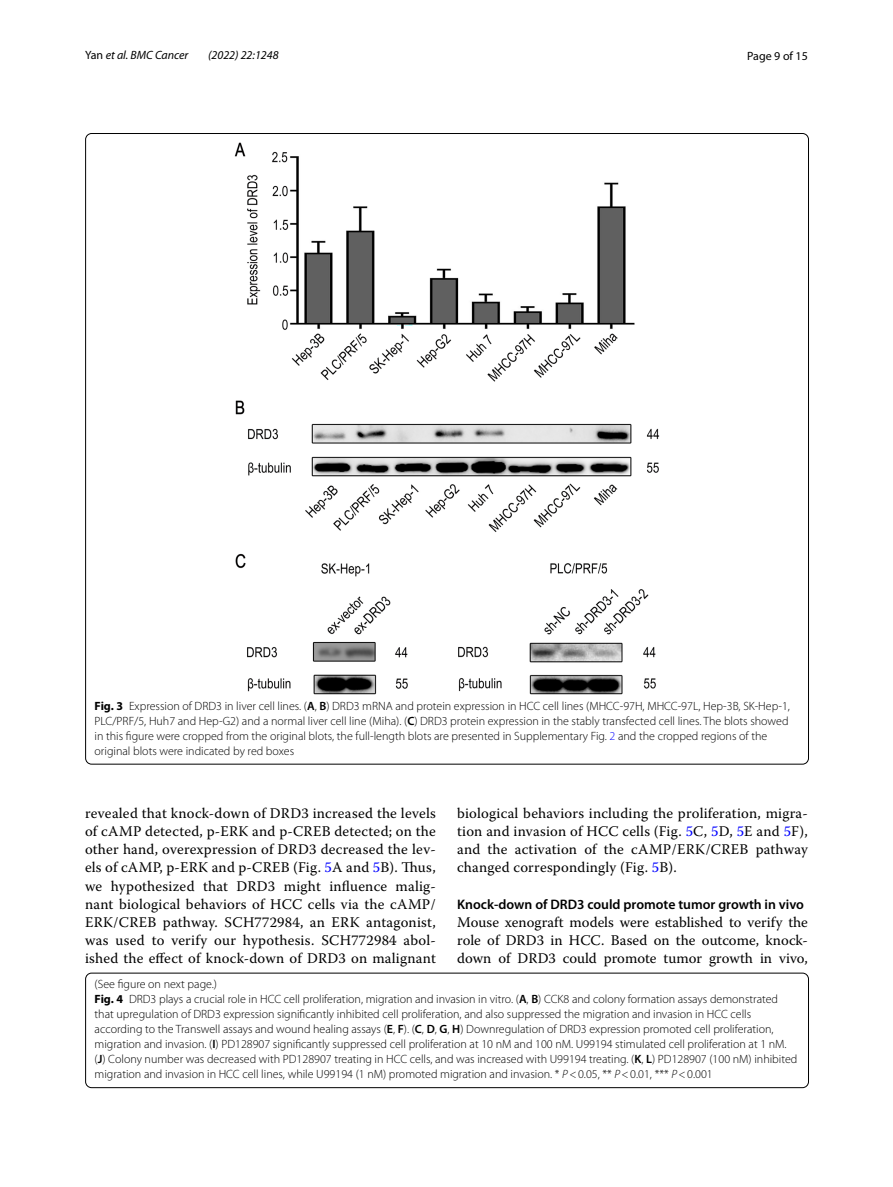
<style>
.page{position:relative;width:893px;height:1187px;background:#fff}
.page>*{position:absolute;margin:0;border:0;box-sizing:border-box;transform-origin:0 0}
.t1{font:14.7px/18px "Warnock Pro";letter-spacing:.015em;color:#000;text-align:justify}
.t2{font:600 13.8px "Myriad Pro";color:#000}
.t3{font:300 12px/15px "Myriad Pro";color:#000}
.t4{font:italic 12px "Myriad Pro";color:#000}
.t5{font:12px "Myriad Pro";color:#000}
.s1{font-style:normal}
.s2{font-weight:700}
.s3{font-weight:600}
.s4{color:#00f}
.s5{font-style:italic}
</style>
<div class="page">
<img style="left:234px;top:142px;width:426px;height:552px">
<div style="left:85px;top:972px;width:724px;height:115px;border:1px solid #000;border-radius:6px"></div>
<p class="t4" style="left:85px;top:48px;width:105px"><span class="s1">Yan</span> et al. BMC Cancer</p>
<p class="t4" style="left:208px;top:48px;width:72px">(2022) 22:1248</p>
<p class="t5" style="left:747px;top:48px;width:62px">Page 9 of 15</p>
<p class="t3" style="left:95px;top:698px;width:697px"><span class="s2">Fig. 3</span> Expression of DRD3 in liver cell lines. (<span class="s3">A</span>, <span class="s3">B</span>) DRD3 mRNA and protein expression in HCC cell lines (MHCC-97H, MHCC-97L, Hep-3B, SK-Hep-1, PLC/PRF/5, Huh7 and Hep-G2) and a normal liver cell line (Miha). (<span class="s3">C</span>) DRD3 protein expression in the stably transfected cell lines. The blots showed in this figure were cropped from the original blots, the full-length blots are presented in Supplementary Fig. <span class="s4">2</span> and the cropped regions of the original blots were indicated by red boxes</p>
<p class="t1" style="left:85px;top:804px;width:352px">revealed that knock-down of DRD3 increased the levels of cAMP detected, p-ERK and p-CREB detected; on the other hand, overexpression of DRD3 decreased the lev&shy;els of cAMP, p-ERK and p-CREB (Fig. <span class="s4">5</span>A and <span class="s4">5</span>B). Thus, we hypothesized that DRD3 might influence malig&shy;nant biological behaviors of HCC cells via the cAMP/ ERK/CREB pathway. SCH772984, an ERK antagonist, was used to verify our hypothesis. SCH772984 abol&shy;ished the effect of knock-down of DRD3 on malignant</p>
<p class="t1" style="left:457px;top:804px;width:352px">biological behaviors including the proliferation, migra&shy;tion and invasion of HCC cells (Fig. <span class="s4">5</span>C, <span class="s4">5</span>D, <span class="s4">5</span>E and <span class="s4">5</span>F), and the activation of the cAMP/ERK/CREB pathway changed correspondingly (Fig. <span class="s4">5</span>B).</p>
<p class="t2" style="left:457px;top:895px;width:348px">Knock‑down of DRD3 could promote tumor growth in vivo</p>
<p class="t1" style="left:457px;top:912px;width:352px">Mouse xenograft models were established to verify the role of DRD3 in HCC. Based on the outcome, knock&shy;down of DRD3 could promote tumor growth in vivo,</p>
<p class="t3" style="left:95px;top:976px;width:124px">(See figure on next page.)</p>
<p class="t3" style="left:95px;top:991px;width:704px"><span class="s2">Fig. 4</span> DRD3 plays a crucial role in HCC cell proliferation, migration and invasion in vitro. (<span class="s3">A</span>, <span class="s3">B</span>) CCK8 and colony formation assays demonstrated that upregulation of DRD3 expression significantly inhibited cell proliferation, and also suppressed the migration and invasion in HCC cells according to the Transwell assays and wound healing assays (<span class="s3">E</span>, <span class="s3">F</span>). (<span class="s3">C</span>, <span class="s3">D</span>, <span class="s3">G</span>, <span class="s3">H</span>) Downregulation of DRD3 expression promoted cell proliferation, migration and invasion. (<span class="s3">I</span>) PD128907 significantly suppressed cell proliferation at 10 nM and 100 nM. U99194 stimulated cell proliferation at 1 nM. (<span class="s3">J</span>) Colony number was decreased with PD128907 treating in HCC cells, and was increased with U99194 treating. (<span class="s3">K</span>, <span class="s3">L</span>) PD128907 (100 nM) inhibited migration and invasion in HCC cell lines, while U99194 (1 nM) promoted migration and invasion. * <span class="s5">P</span>&lt;0.05, ** <span class="s5">P</span>&lt;0.01, *** <span class="s5">P</span>&lt;0.001</p>
</div>
